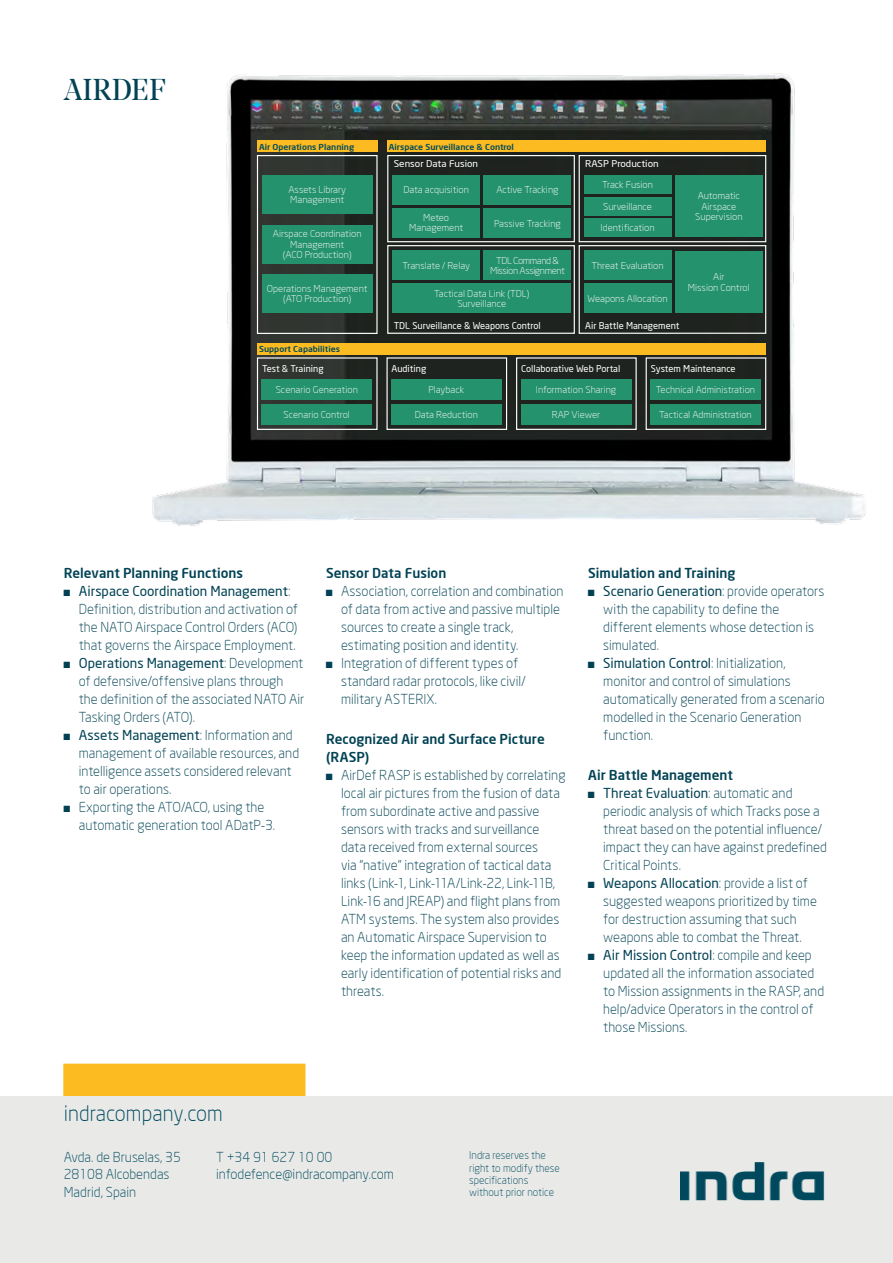
<style>
.page{position:relative;width:893px;height:1263px;background:#fff}
.page>*{position:absolute;margin:0;border:0;box-sizing:border-box;transform-origin:0 0}
.t1{font:30px "Noe Display";color:#004254}
.t2{font:300 21px "Neo Sans";letter-spacing:.005em;color:#00495d}
.t3{font:300 13.5px/18px "Neo Sans";color:#004254}
.t4{font:500 13.5px/18px "Neo Sans";letter-spacing:.005em;color:#004254}
.t5{font:300 13.5px/17.5px "Neo Sans";color:#00495d}
.t6{font:300 10.5px/12px "Neo Sans";color:#00495d}
.t7{font:300 9.3px/10.5px "Neo Sans";color:#fff;text-align:center;scale:1.07 1}
.t8{font:9.3px "Neo Sans";color:#fff}
.t9{font:9.3px "Neo Sans";color:#fff;scale:1.07 1}
.t10{font:300 9.3px/10.5px "Neo Sans";letter-spacing:-.04em;color:#fff;text-align:center;scale:1.07 1}
.t11{font:500 8.1px "Neo Sans";color:#00495d;scale:1.07 1}
.s1{font-family:"Arial Narrow";font-weight:400}
.s2{font-weight:400}
</style>
<div class="page">
<div style="left:63px;top:1064px;width:242px;height:33px;background:#fbbb21"></div>
<div style="left:0;top:1096px;width:893px;height:167px;background:#e9eae8"></div>
<img style="left:680px;top:1162px;width:145px;height:39px">
<img style="left:152px;top:73px;width:714px;height:453px">
<div style="left:257px;top:141px;width:121px;height:11px;background:#fbbb21"></div>
<div style="left:257px;top:343px;width:509px;height:12px;background:#fbbb21"></div>
<div style="left:387px;top:141px;width:379px;height:11px;background:#fbbb21"></div>
<div style="left:257px;top:155px;width:121px;height:179px;border:1px solid #fff"></div>
<div style="left:387px;top:155px;width:188px;height:87px;border:1px solid #fff"></div>
<div style="left:387px;top:245px;width:188px;height:89px;border:1px solid #fff"></div>
<div style="left:579px;top:155px;width:187px;height:87px;border:1px solid #fff"></div>
<div style="left:392px;top:175px;width:88px;height:29px;background:#25926e"></div>
<div style="left:392px;top:251px;width:88px;height:29px;background:#25926e"></div>
<div style="left:584px;top:175px;width:87px;height:19px;background:#25926e"></div>
<div style="left:584px;top:197px;width:87px;height:19px;background:#25926e"></div>
<div style="left:584px;top:218px;width:87px;height:19px;background:#25926e"></div>
<div style="left:392px;top:208px;width:88px;height:29px;background:#25926e"></div>
<div style="left:392px;top:284px;width:179px;height:29px;background:#25926e"></div>
<div style="left:257px;top:357px;width:121px;height:73px;border:1px solid #fff"></div>
<div style="left:261px;top:379px;width:111px;height:20px;background:#25926e"></div>
<div style="left:261px;top:404px;width:111px;height:21px;background:#25926e"></div>
<div style="left:386px;top:357px;width:121px;height:73px;border:1px solid #fff"></div>
<div style="left:391px;top:379px;width:111px;height:20px;background:#25926e"></div>
<div style="left:391px;top:404px;width:111px;height:21px;background:#25926e"></div>
<div style="left:516px;top:357px;width:121px;height:73px;border:1px solid #fff"></div>
<div style="left:646px;top:357px;width:120px;height:73px;border:1px solid #fff"></div>
<div style="left:650px;top:379px;width:111px;height:20px;background:#25926e"></div>
<div style="left:650px;top:404px;width:111px;height:21px;background:#25926e"></div>
<div style="left:262px;top:175px;width:111px;height:39px;background:#25926e"></div>
<div style="left:262px;top:225px;width:111px;height:38px;background:#25926e"></div>
<div style="left:262px;top:275px;width:111px;height:38px;background:#25926e"></div>
<div style="left:484px;top:175px;width:87px;height:29px;background:#25926e"></div>
<div style="left:484px;top:251px;width:87px;height:29px;background:#25926e"></div>
<div style="left:675px;top:175px;width:88px;height:62px;background:#25926e"></div>
<div style="left:579px;top:245px;width:187px;height:89px;border:1px solid #fff"></div>
<div style="left:675px;top:251px;width:88px;height:62px;background:#25926e"></div>
<div style="left:484px;top:209px;width:87px;height:29px;background:#25926e"></div>
<div style="left:584px;top:251px;width:87px;height:29px;background:#25926e"></div>
<div style="left:584px;top:284px;width:87px;height:29px;background:#25926e"></div>
<div style="left:521px;top:379px;width:110px;height:20px;background:#25926e"></div>
<div style="left:521px;top:404px;width:110px;height:21px;background:#25926e"></div>
<h1 class="t1" style="left:64px;top:71px;width:104px">AIRDEF</h1>
<p class="t11" style="left:259px;top:141px;width:90px">Air Operations Planning</p>
<p class="t7" style="left:288px;top:184px;width:55px;text-align:left">Assets Library<br>Management</p>
<p class="t7" style="left:273px;top:228px;width:84px">Airspace Coordination<br>Management<br>(ACO Production)</p>
<p class="t7" style="left:267px;top:283px;width:95px">Operations Management (ATO Production)</p>
<p class="t11" style="left:389px;top:141px;width:118px">Airspace Surveillance &amp; Control</p>
<p class="t9" style="left:394px;top:158px;width:80px">Sensor Data Fusion</p>
<p class="t9" style="left:585px;top:158px;width:70px">RASP Production</p>
<p class="t7" style="left:403px;top:185px;width:63px">Data acquisition</p>
<p class="t7" style="left:602px;top:180px;width:49px">Track Fusion</p>
<p class="t7" style="left:603px;top:201px;width:47px">Surveillance</p>
<p class="t7" style="left:600px;top:222px;width:52px">Identification</p>
<p class="t7" style="left:496px;top:185px;width:60px">Active Tracking</p>
<p class="t7" style="left:409px;top:212px;width:52px">Meteo<br>Management</p>
<p class="t7" style="left:494px;top:218px;width:64px">Passive Tracking</p>
<p class="t7" style="left:402px;top:260px;width:65px">Translate / Relay</p>
<p class="t10" style="left:490px;top:255px;width:71px">TDL Command &amp;<br>Mission Assignment</p>
<p class="t7" style="left:434px;top:288px;width:91px">Tactical Data Link (TDL)<br>Surveillance</p>
<p class="t7" style="left:592px;top:260px;width:69px">Threat Evaluation</p>
<p class="t7" style="left:587px;top:293px;width:76px">Weapons Allocation</p>
<p class="t7" style="left:695px;top:191px;width:46px">Automatic<br>Airspace<br>Supervision</p>
<p class="t7" style="left:688px;top:271px;width:59px">Air<br>Mission Control</p>
<p class="t8" style="left:394px;top:320px;width:149px">TDL Surveillance &amp; Weapons Control</p>
<p class="t8" style="left:585px;top:320px;width:96px">Air Battle Management</p>
<p class="t11" style="left:259px;top:344px;width:77px">Support Capabilities</p>
<p class="t8" style="left:262px;top:363px;width:63px">Test &amp; Training</p>
<p class="t7" style="left:276px;top:384px;width:78px">Scenario Generation</p>
<p class="t7" style="left:284px;top:409px;width:64px">Scenario Control</p>
<p class="t8" style="left:392px;top:363px;width:36px">Auditing</p>
<p class="t7" style="left:429px;top:384px;width:35px">Playback</p>
<p class="t7" style="left:415px;top:409px;width:61px">Data Reduction</p>
<p class="t8" style="left:521px;top:363px;width:101px">Collaborative Web Portal</p>
<p class="t8" style="left:651px;top:363px;width:86px">System Maintenance</p>
<p class="t7" style="left:656px;top:384px;width:94px">Technical Administration</p>
<p class="t7" style="left:659px;top:409px;width:88px">Tactical Administration</p>
<p class="t7" style="left:536px;top:384px;width:77px">Information Sharing</p>
<p class="t7" style="left:552px;top:409px;width:47px">RAP Viewer</p>
<p class="t4" style="left:64px;top:564px;width:181px">Relevant Planning Functions</p>
<p class="t3" style="left:79px;top:582px;width:221px;text-indent:-15px"><span class="s1">■</span> <span class="s2">Airspace Coordination Management</span>:<br>Definition, distribution and activation of the NATO Airspace Control Orders (ACO) that governs the Airspace Employment.</p>
<p class="t3" style="left:79px;top:654px;width:227px;text-indent:-15px"><span class="s1">■</span> <span class="s2">Operations Management</span>: Development of defensive/offensive plans through the definition of the associated NATO Air Tasking Orders (ATO).</p>
<p class="t3" style="left:79px;top:726px;width:222px;text-indent:-15px"><span class="s1">■</span> <span class="s2">Assets Management</span>: Information and management of available resources, and intelligence assets considered relevant to air operations.</p>
<p class="t3" style="left:79px;top:798px;width:198px;text-indent:-15px"><span class="s1">■</span> Exporting the ATO/ACO, using the automatic generation tool ADatP-3.</p>
<p class="t4" style="left:326px;top:564px;width:122px">Sensor Data Fusion</p>
<p class="t3" style="left:341px;top:582px;width:224px;text-indent:-15px"><span class="s1">■</span> Association, correlation and combination of data from active and passive multiple sources to create a single track, estimating position and identity.</p>
<p class="t3" style="left:341px;top:654px;width:186px;text-indent:-15px"><span class="s1">■</span> Integration of different types of standard radar protocols, like civil/ military ASTERIX.</p>
<p class="t4" style="left:326px;top:730px;width:220px">Recognized Air and Surface Picture (RASP)</p>
<p class="t3" style="left:341px;top:766px;width:226px;text-indent:-15px"><span class="s1">■</span> AirDef RASP is established by correlating local air pictures from the fusion of data from subordinate active and passive sensors with tracks and surveillance data received from external sources<br>via “native” integration of tactical data links (Link-1, Link-11A/Link-22, Link-11B, Link-16 and JREAP) and flight plans from ATM systems. The system also provides an Automatic Airspace Supervision to keep the information updated as well as early identification of potential risks and threats.</p>
<p class="t4" style="left:588px;top:564px;width:149px">Simulation and Training</p>
<p class="t3" style="left:603px;top:582px;width:223px;text-indent:-15px"><span class="s1">■</span> <span class="s2">Scenario Generation</span>: provide operators with the capability to define the different elements whose detection is simulated.</p>
<p class="t3" style="left:603px;top:654px;width:223px;text-indent:-15px"><span class="s1">■</span> <span class="s2">Simulation Control</span>: Initialization, monitor and control of simulations automatically generated from a scenario modelled in the Scenario Generation function.</p>
<p class="t4" style="left:588px;top:766px;width:146px">Air Battle Management</p>
<p class="t3" style="left:603px;top:784px;width:225px;text-indent:-15px"><span class="s1">■</span> <span class="s2">Threat Evaluation</span>: automatic and periodic analysis of which Tracks pose a threat based on the potential influence/ impact they can have against predefined Critical Points.</p>
<p class="t3" style="left:603px;top:874px;width:215px;text-indent:-15px"><span class="s1">■</span> <span class="s2">Weapons Allocation</span>: provide a list of suggested weapons prioritized by time for destruction assuming that such weapons able to combat the Threat.</p>
<p class="t3" style="left:603px;top:946px;width:222px;text-indent:-15px"><span class="s1">■</span> <span class="s2">Air Mission Control</span>: compile and keep updated all the information associated to Mission assignments in the RASP, and help/advice Operators in the control of those Missions.</p>
<h2 class="t2" style="left:64px;top:1101px;width:160px">indracompany.com</h2>
<p class="t5" style="left:64px;top:1148px;width:119px">Avda. de Bruselas, 35<br>28108 Alcobendas<br>Madrid, Spain</p>
<p class="t5" style="left:216px;top:1148px;width:179px">T +34 91 627 10 00 infodefence@indracompany.com</p>
<p class="t6" style="left:469px;top:1149px;width:92px">Indra reserves the right to modify these specifications without prior notice</p>
</div>
